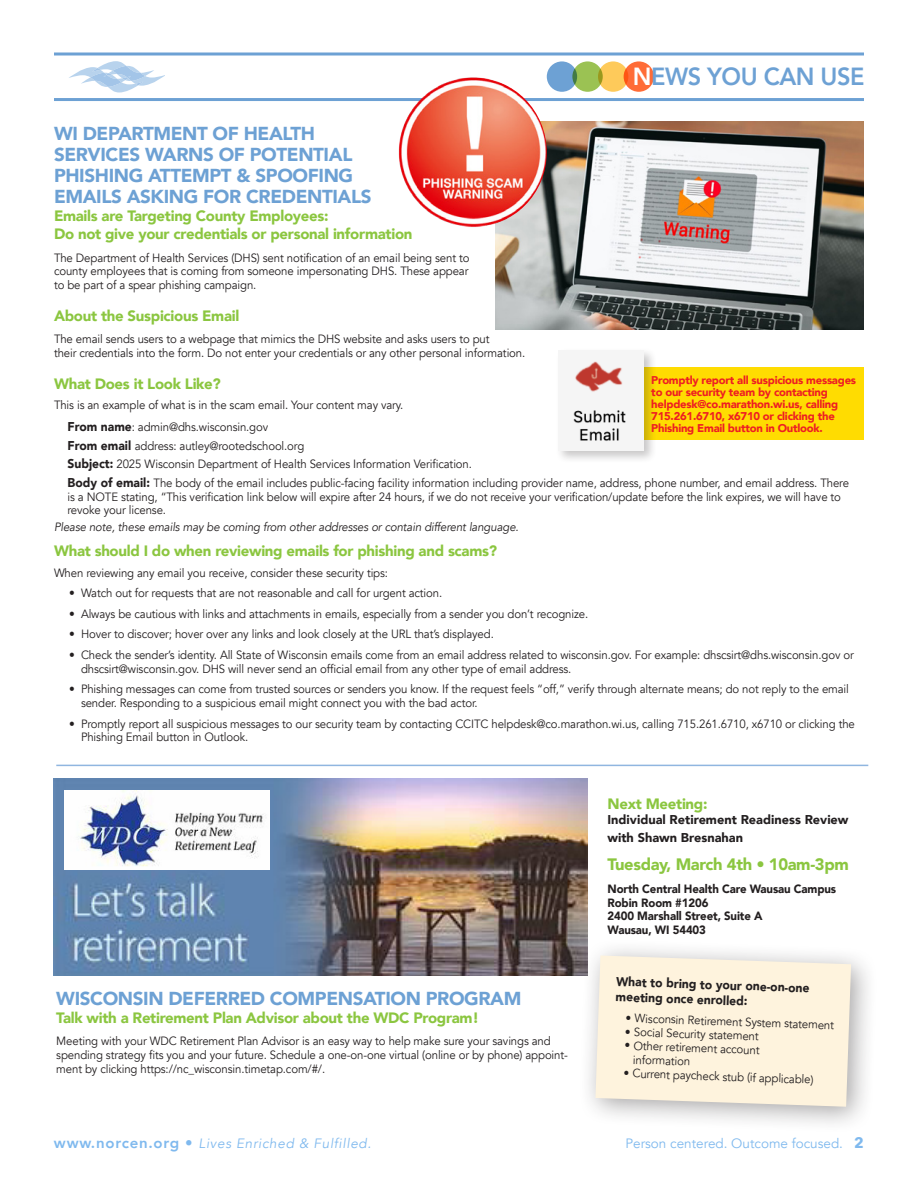
<style>
.page{position:relative;width:918px;height:1188px;background:#fff}
.page>*{position:absolute;margin:0;border:0;box-sizing:border-box;transform-origin:0 0}
.t1{font:800 24.75px "Avenir";letter-spacing:-.02em;color:#6da1d4;scale:.95 1}
._1-Header{font:900 18.75px/21px "Avenir";letter-spacing:-.02em;color:#6da1d4}
._2-SubHeader{font:900 16.5px "Avenir";letter-spacing:-.02em;color:#8bc640}
._2-SubHeader-2{font:900 15px/18px "Avenir";letter-spacing:-.02em;color:#8bc640}
.t2{font:italic 13.5px "Avenir";letter-spacing:.05em;color:#7fb9ee}
.t3{font:13.5px "Avenir";color:#7fb9ee}
._2-SubHeader-3{font:900 12.75px/18px "Avenir";color:#231f20}
._3-BodyCopy{font:900 12.75px/15.3px "Avenir";color:#231f20;scale:.95 1}
._3-BodyCopy-2{font:12px/13.8px "Avenir";letter-spacing:-.01em;color:#231f20;scale:.95 1}
._3-BodyCopy-3{font:900 12px "Avenir";letter-spacing:-.01em;color:#231f20;scale:.95 1}
._3-BodyCopy-4{font:italic 12px "Avenir";letter-spacing:-.01em;color:#231f20;scale:.95 1}
._2-SubHeader-4{font:900 11.25px/12px "Avenir";letter-spacing:-.02em;color:#ee1d23}
.s1{color:#fff}
.s2{font-weight:900;font-size:12.75px}
.s3{font-weight:800;font-style:normal;font-size:15px}
.s4{font-family:"Avenir Next";font-weight:700;font-size:15px}
</style>
<div class="page">
<svg style="left:69px;top:61px;width:96px;height:31px"></svg>
<svg style="left:54px;top:52px;width:810px;height:4px;background:#91b8de"></svg>
<hr style="left:54px;top:98px;width:810px;height:3px;background:#6da1d4">
<div style="left:624px;top:61px;width:30px;height:31px;background:#ff6c37;border-radius:50%"></div>
<div style="left:598px;top:61px;width:30px;height:31px;background:#feca5a;border-radius:50%"></div>
<div style="left:572px;top:61px;width:31px;height:31px;background:#9bc253;border-radius:50%"></div>
<div style="left:547px;top:61px;width:30px;height:31px;background:#6da1d4;border-radius:50%"></div>
<div style="left:578px;top:938px;width:300px;height:196px;background:#231f20;opacity:.4"></div>
<svg style="left:595px;top:956px;width:256px;height:151px;background:#fbf1dc"></svg>
<img style="left:496px;top:122px;width:368px;height:208px">
<img style="left:399px;top:77px;width:148px;height:150px">
<hr style="left:56px;top:765px;width:812px;height:1px;background:#90b6e0">
<div style="left:632px;top:368px;width:232px;height:72px;background:#ffdc01"></div>
<div style="left:555px;top:347px;width:102px;height:116px;background:#231f20;opacity:.25"></div>
<img style="left:558px;top:350px;width:86px;height:101px">
<img style="left:54px;top:778px;width:533px;height:198px">
<img style="left:65px;top:790px;width:204px;height:80px">
<h1 class="t1" style="left:633px;top:58px;width:246px"><span class="s1">N</span>EWS YOU CAN USE</h1>
<p class="_1-Header" style="left:54px;top:123px;width:319px">WI DEPARTMENT OF HEALTH<br>SERVICES WARNS OF POTENTIAL<br>PHISHING ATTEMPT &amp; SPOOFING<br>EMAILS ASKING FOR CREDENTIALS</p>
<p class="_2-SubHeader-2" style="left:54px;top:207px;width:360px">Emails are Targeting County Employees:<br>Do not give your credentials or personal information</p>
<p class="_3-BodyCopy-2" style="left:54px;top:251px;width:439px;text-align:justify">The Department of Health Services (DHS) sent notification of an email being sent to county employees that is coming from someone impersonating DHS. These appear to be part of a spear phishing campaign.</p>
<p class="_2-SubHeader-2" style="left:54px;top:306px;width:187px">About the Suspicious Email</p>
<p class="_3-BodyCopy-2" style="left:54px;top:332px;width:498px">The email sends users to a webpage that mimics the DHS website and asks users to put<br>their credentials into the form. Do not enter your credentials or any other personal information.</p>
<p class="_2-SubHeader-2" style="left:54px;top:374px;width:168px">What Does it Look Like?</p>
<p class="_3-BodyCopy-2" style="left:54px;top:398px;width:369px">This is an example of what is in the scam email. Your content may vary.</p>
<p class="_3-BodyCopy-2" style="left:68px;top:420px;width:213px"><span class="s2">From name</span>: admin@dhs.wisconsin.gov</p>
<p class="_3-BodyCopy-2" style="left:68px;top:439px;width:251px"><span class="s2">From email</span> address: autley@rootedschool.org</p>
<p class="_3-BodyCopy-2" style="left:68px;top:457px;width:427px"><span class="s2">Subject:</span> 2025 Wisconsin Department of Health Services Information Verification.</p>
<p class="_3-BodyCopy-2" style="left:68px;top:476px;width:824px"><span class="s2">Body of email:</span> The body of the email includes public-facing facility information including provider name, address, phone number, and email address. There is a NOTE stating, “This verification link below will expire after 24 hours, if we do not receive your verification/update before the link expires, we will have to revoke your license.</p>
<p class="_3-BodyCopy-4" style="left:54px;top:520px;width:491px">Please note, these emails may be coming from other addresses or contain different language.</p>
<p class="_2-SubHeader-2" style="left:54px;top:542px;width:445px">What should I do when reviewing emails for phishing and scams?</p>
<p class="_3-BodyCopy-2" style="left:54px;top:566px;width:353px">When reviewing any email you receive, consider these security tips:</p>
<p class="_3-BodyCopy-2" style="left:69px;top:586px;width:394px">• Watch out for requests that are not reasonable and call for urgent action.</p>
<p class="_3-BodyCopy-2" style="left:69px;top:607px;width:548px">• Always be cautious with links and attachments in emails, especially from a sender you don’t recognize.</p>
<p class="_3-BodyCopy-2" style="left:69px;top:628px;width:449px">• Hover to discover; hover over any links and look closely at the URL that’s displayed.</p>
<p class="_3-BodyCopy-2" style="left:81px;top:648px;width:815px;text-indent:-12px">• Check the sender’s identity. All State of Wisconsin emails come from an email address related to wisconsin.gov. For example: dhscsirt@dhs.wisconsin.gov or dhscsirt@wisconsin.gov. DHS will never send an official email from any other type of email address.</p>
<p class="_3-BodyCopy-2" style="left:81px;top:682px;width:810px;text-indent:-12px">• Phishing messages can come from trusted sources or senders you know. If the request feels “off,” verify through alternate means; do not reply to the email sender. Responding to a suspicious email might connect you with the bad actor.</p>
<p class="_3-BodyCopy-2" style="left:81px;top:717px;width:816px;text-indent:-12px">• Promptly report all suspicious messages to our security team by contacting CCITC helpdesk@co.marathon.wi.us, calling 715.261.6710, x6710 or clicking the<br>Phishing Email button in Outlook.</p>
<p class="_2-SubHeader-4" style="left:651px;top:374px;width:206px">Promptly report all suspicious messages to our security team by contacting helpdesk@co.marathon.wi.us, calling 715.261.6710, x6710 or clicking the Phishing Email button in Outlook.</p>
<p class="_1-Header" style="left:56px;top:988px;width:467px">WISCONSIN DEFERRED COMPENSATION PROGRAM</p>
<p class="_2-SubHeader-2" style="left:56px;top:1008px;width:424px">Talk with a Retirement Plan Advisor about the WDC Program!</p>
<p class="_3-BodyCopy-2" style="left:56px;top:1035px;width:540px">Meeting with your WDC Retirement Plan Advisor is an easy way to help make sure your savings and spending strategy fits you and your future. Schedule a one-on-one virtual (online or by phone) appoint&shy;ment by clicking https://nc_wisconsin.timetap.com/#/.</p>
<p class="_2-SubHeader-2" style="left:608px;top:794px;width:102px">Next Meeting:</p>
<p class="_2-SubHeader-3" style="left:608px;top:810px;width:243px">Individual Retirement Readiness Review with Shawn Bresnahan</p>
<p class="_2-SubHeader" style="left:608px;top:850px;width:243px">Tuesday, March 4th • 10am-3pm</p>
<p class="_3-BodyCopy-3" style="left:608px;top:878px;width:242px">North Central Health Care Wausau Campus</p>
<p class="_3-BodyCopy-3" style="left:608px;top:892px;width:108px">Robin Room #1206</p>
<p class="_3-BodyCopy-3" style="left:608px;top:906px;width:165px">2400 Marshall Street, Suite A</p>
<p class="_3-BodyCopy-3" style="left:608px;top:920px;width:105px">Wausau, WI 54403</p>
<p class="_3-BodyCopy" style="left:617px;top:973px;width:205px;rotate:2deg">What to bring to your one-on-one meeting once enrolled:</p>
<p class="_3-BodyCopy-2" style="left:626px;top:1011px;width:221px;rotate:2deg">• Wisconsin Retirement System statement</p>
<p class="_3-BodyCopy-2" style="left:625px;top:1025px;width:142px;rotate:2deg">• Social Security statement</p>
<p class="_3-BodyCopy-2" style="left:634px;top:1039px;width:134px;text-indent:-9px;rotate:2deg">• Other retirement account information</p>
<p class="_3-BodyCopy-2" style="left:624px;top:1066px;width:202px;rotate:2deg">• Current paycheck stub (if applicable)</p>
<p class="t2" style="left:54px;top:1136px;width:319px"><span class="s3">www.norcen.org •</span> Lives Enriched &amp; Fulfilled.</p>
<p class="t3" style="left:626px;top:1136px;width:240px">Person centered. Outcome focused. <span class="s4">2</span></p>
</div>
